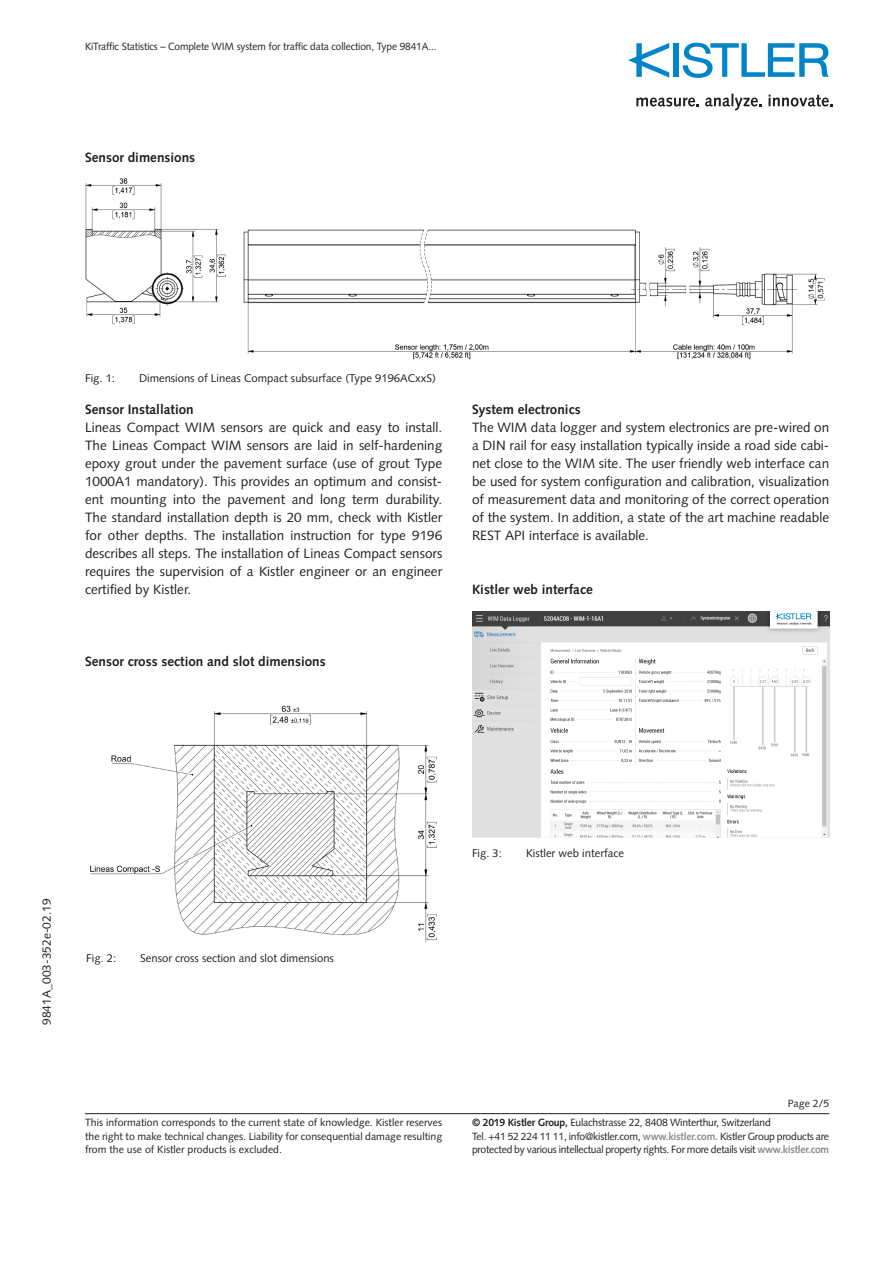
<style>
.page{position:relative;width:893px;height:1263px;background:#fff}
.page>*{position:absolute;margin:0;border:0;box-sizing:border-box;transform-origin:0 0}
._0_00_Body{font:13.5px/18px "Syntax LT Std";color:#231f20;text-align:justify}
._2_00_U-Titel{font:700 13.5px "Syntax LT Std";color:#231f20}
.t1{font:12px "Syntax LT Std";color:#231f20}
._4_00_Legende{font:11.25px "Syntax LT Std";color:#231f20}
.t2{font:10.5px/13.5px "Syntax LT Std";letter-spacing:-.02em;color:#231f20}
.t3{font:10.5px "Syntax LT Std";letter-spacing:-.02em;color:#231f20;scale:.96 1}
.s1{font-weight:700}
.s2{font-weight:700;color:#8a8c8f}
</style>
<div class="page">
<hr style="left:85px;top:1113px;width:744px;height:1px;background:#231f20">
<div style="left:673px;top:43px;width:6px;height:34px;background:#0084ca"></div>
<svg style="left:683px;top:43px;width:146px;height:35px"></svg>
<svg style="left:628px;top:43px;width:41px;height:35px"></svg>
<svg style="left:636px;top:98px;width:63px;height:9px"></svg>
<svg style="left:705px;top:94px;width:57px;height:16px"></svg>
<svg style="left:768px;top:95px;width:65px;height:12px"></svg>
<img style="left:85px;top:178px;width:740px;height:182px">
<img style="left:90px;top:705px;width:347px;height:237px">
<img style="left:472px;top:611px;width:357px;height:227px">
<p class="t3" style="left:85px;top:41px;width:368px">KiTraffic Statistics – Complete WIM system for traffic data collection, Type 9841A...</p>
<p class="_2_00_U-Titel" style="left:85px;top:150px;width:112px">Sensor dimensions</p>
<p class="_4_00_Legende" style="left:85px;top:372px;width:32px">Fig. 1:</p>
<p class="_4_00_Legende" style="left:139px;top:372px;width:298px">Dimensions of Lineas Compact subsurface (Type 9196ACxxS)</p>
<p class="_2_00_U-Titel" style="left:85px;top:402px;width:110px">Sensor Installation</p>
<p class="_0_00_Body" style="left:85px;top:418px;width:359px">Lineas Compact WIM sensors are quick and easy to install.<br>The Lineas Compact WIM sensors are laid in self-hardening epoxy grout under the pavement surface (use of grout Type 1000A1 mandatory). This provides an optimum and consist&shy;ent mounting into the pavement and long term durability.<br>The standard installation depth is 20 mm, check with Kistler for other depths. The installation instruction for type 9196 describes all steps. The installation of Lineas Compact sensors requires the supervision of a Kistler engineer or an engineer certified by Kistler.</p>
<p class="_2_00_U-Titel" style="left:85px;top:654px;width:242px">Sensor cross section and slot dimensions</p>
<p class="_2_00_U-Titel" style="left:472px;top:402px;width:110px">System electronics</p>
<p class="_0_00_Body" style="left:472px;top:418px;width:359px">The WIM data logger and system electronics are pre-wired on a DIN rail for easy installation typically inside a road side cabi&shy;net close to the WIM site. The user friendly web interface can be used for system configuration and calibration, visualization of measurement data and monitoring of the correct operation of the system. In addition, a state of the art machine readable REST API interface is available.</p>
<p class="_2_00_U-Titel" style="left:472px;top:582px;width:122px">Kistler web interface</p>
<p class="t1" style="left:39px;top:1025px;width:128px;rotate:-90deg">9841A_003-352e-02.19</p>
<p class="_4_00_Legende" style="left:86px;top:951px;width:32px">Fig. 2:</p>
<p class="_4_00_Legende" style="left:140px;top:951px;width:195px">Sensor cross section and slot dimensions</p>
<p class="_4_00_Legende" style="left:472px;top:847px;width:32px">Fig. 3:</p>
<p class="_4_00_Legende" style="left:526px;top:847px;width:100px">Kistler web interface</p>
<p class="t2" style="left:85px;top:1116px;width:359px;text-align:justify">This information corresponds to the current state of knowledge. Kistler reserves the right to make technical changes. Liability for consequential damage resulting from the use of Kistler products is excluded.</p>
<p class="t2" style="left:788px;top:1097px;width:43px">Page 2/5</p>
<p class="t2" style="left:472px;top:1116px;width:359px"><span class="s1">© 2019 Kistler Group,</span> Eulachstrasse 22, 8408 Winterthur, Switzerland<br>Tel. +41 52 224 11 11, info@kistler.com, <span class="s2">www.kistler.com.</span> Kistler Group products are protected by various intellectual property rights. For more details visit <span class="s2">www.kistler.com</span></p>
</div>
